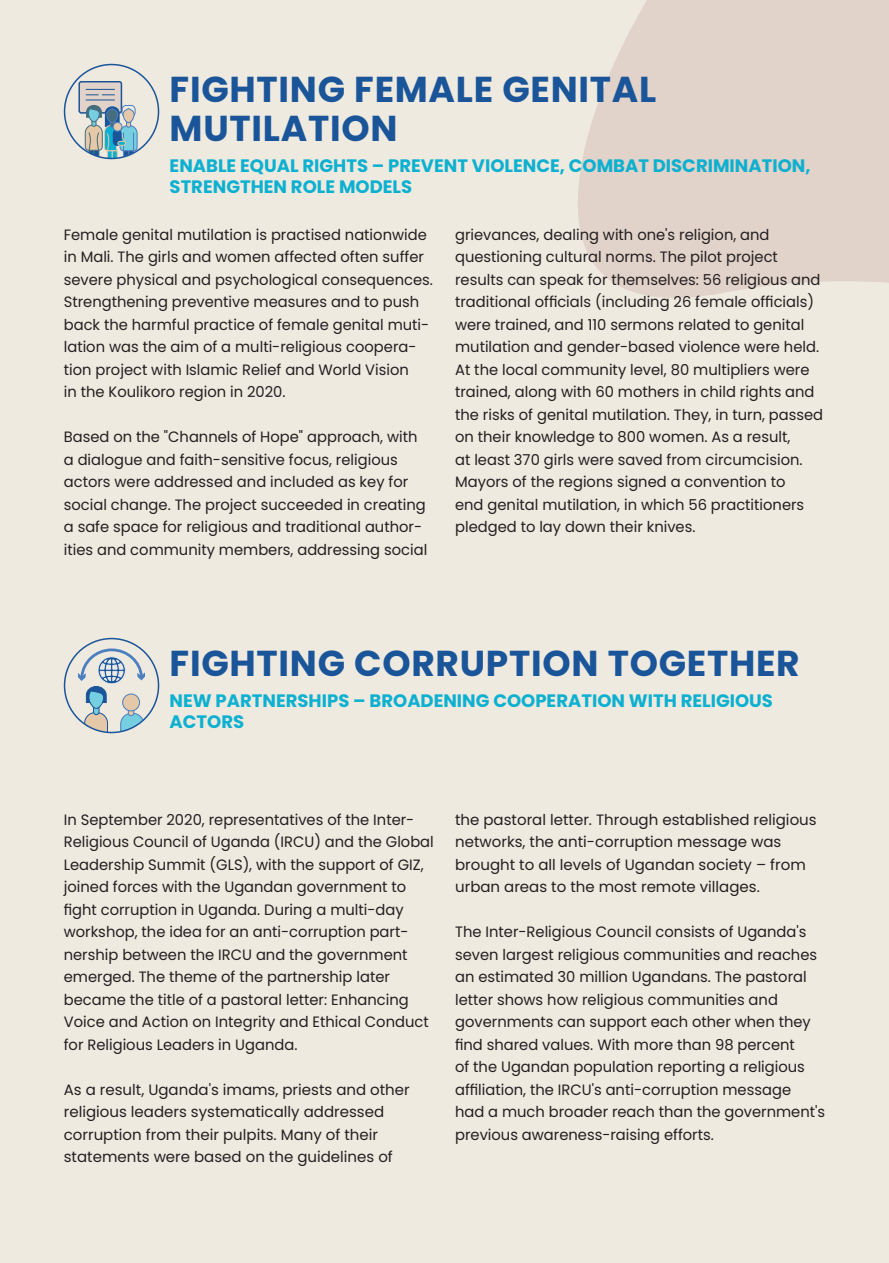
<style>
.page{position:relative;width:889px;height:1263px;background:#efeae0}
.page>*{position:absolute;margin:0;border:0;box-sizing:border-box;transform-origin:0 0}
.t1{font:700 36px/39px "Poppins";letter-spacing:.02em;color:#1a559a}
.t2{font:700 18px/21px "Poppins";color:#0cb0d0}
.t3{font:15px/22.5px "Poppins";color:#231f20}
</style>
<div class="page">
<svg style="left:578px;top:0;width:311px;height:298px;background:#e2d4cc"></svg>
<div style="left:79px;top:82px;width:42px;height:31px;background:#e1d2ca;border-radius:2px"></div>
<div style="left:78px;top:81px;width:44px;height:33px;border:2px solid #1a559a;border-radius:2px"></div>
<div style="left:64px;top:64px;width:95px;height:95px;border:2px solid #1a559a;border-radius:50%"></div>
<svg style="left:85px;top:89px;width:53px;height:70px"></svg>
<svg style="left:78px;top:647px;width:67px;height:85px"></svg>
<div style="left:64px;top:638px;width:95px;height:95px;border:2px solid #1a559a;border-radius:50%"></div>
<div style="left:123px;top:694px;width:17px;height:17px;background:#e4c8a7;border-radius:50%"></div>
<div style="left:122px;top:694px;width:18px;height:17px;border:1px solid #4c7ec0;border-radius:50%"></div>
<h1 class="t1" style="left:170px;top:73px;width:488px">FIGHTING FEMALE GENITAL<br>MUTILATION</h1>
<p class="t2" style="left:170px;top:157px;width:642px">ENABLE EQUAL RIGHTS – PREVENT VIOLENCE, COMBAT DISCRIMINATION,<br>STRENGTHEN ROLE MODELS</p>
<p class="t3" style="left:64px;top:223px;width:370px">Female genital mutilation is practised nationwide in Mali. The girls and women affected often suffer severe physical and psychological consequences.<br>Strengthening preventive measures and to push back the harmful practice of female genital muti&shy;lation was the aim of a multi-religious coopera&shy;tion project with Islamic Relief and World Vision<br>in the Koulikoro region in 2020.</p>
<p class="t3" style="left:64px;top:426px;width:365px">Based on the "Channels of Hope" approach, with a dialogue and faith-sensitive focus, religious actors were addressed and included as key for social change. The project succeeded in creating a safe space for religious and traditional author&shy;ities and community members, addressing social</p>
<p class="t3" style="left:455px;top:223px;width:369px">grievances, dealing with one's religion, and questioning cultural norms. The pilot project results can speak for themselves: 56 religious and traditional officials (including 26 female officials) were trained, and 110 sermons related to genital mutilation and gender-based violence were held.<br>At the local community level, 80 multipliers were trained, along with 60 mothers in child rights and the risks of genital mutilation. They, in turn, passed on their knowledge to 800 women. As a result,<br>at least 370 girls were saved from circumcision.<br>Mayors of the regions signed a convention to<br>end genital mutilation, in which 56 practitioners pledged to lay down their knives.</p>
<h1 class="t1" style="left:170px;top:647px;width:631px">FIGHTING CORRUPTION TOGETHER</h1>
<p class="t2" style="left:170px;top:692px;width:605px">NEW PARTNERSHIPS – BROADENING COOPERATION WITH RELIGIOUS<br>ACTORS</p>
<p class="t3" style="left:64px;top:808px;width:371px">In September 2020, representatives of the Inter-Religious Council of Uganda (IRCU) and the Global Leadership Summit (GLS), with the support of GIZ, joined forces with the Ugandan government to fight corruption in Uganda. During a multi-day workshop, the idea for an anti-corruption part&shy;nership between the IRCU and the government emerged. The theme of the partnership later became the title of a pastoral letter: Enhancing Voice and Action on Integrity and Ethical Conduct for Religious Leaders in Uganda.</p>
<p class="t3" style="left:64px;top:1078px;width:347px">As a result, Uganda's imams, priests and other religious leaders systematically addressed corruption from their pulpits. Many of their statements were based on the guidelines of</p>
<p class="t3" style="left:455px;top:808px;width:363px">the pastoral letter. Through established religious networks, the anti-corruption message was brought to all levels of Ugandan society – from urban areas to the most remote villages.</p>
<p class="t3" style="left:455px;top:921px;width:371px">The Inter-Religious Council consists of Uganda's seven largest religious communities and reaches an estimated 30 million Ugandans. The pastoral letter shows how religious communities and governments can support each other when they find shared values. With more than 98 percent<br>of the Ugandan population reporting a religious affiliation, the IRCU's anti-corruption message<br>had a much broader reach than the government's previous awareness-raising efforts.</p>
</div>
